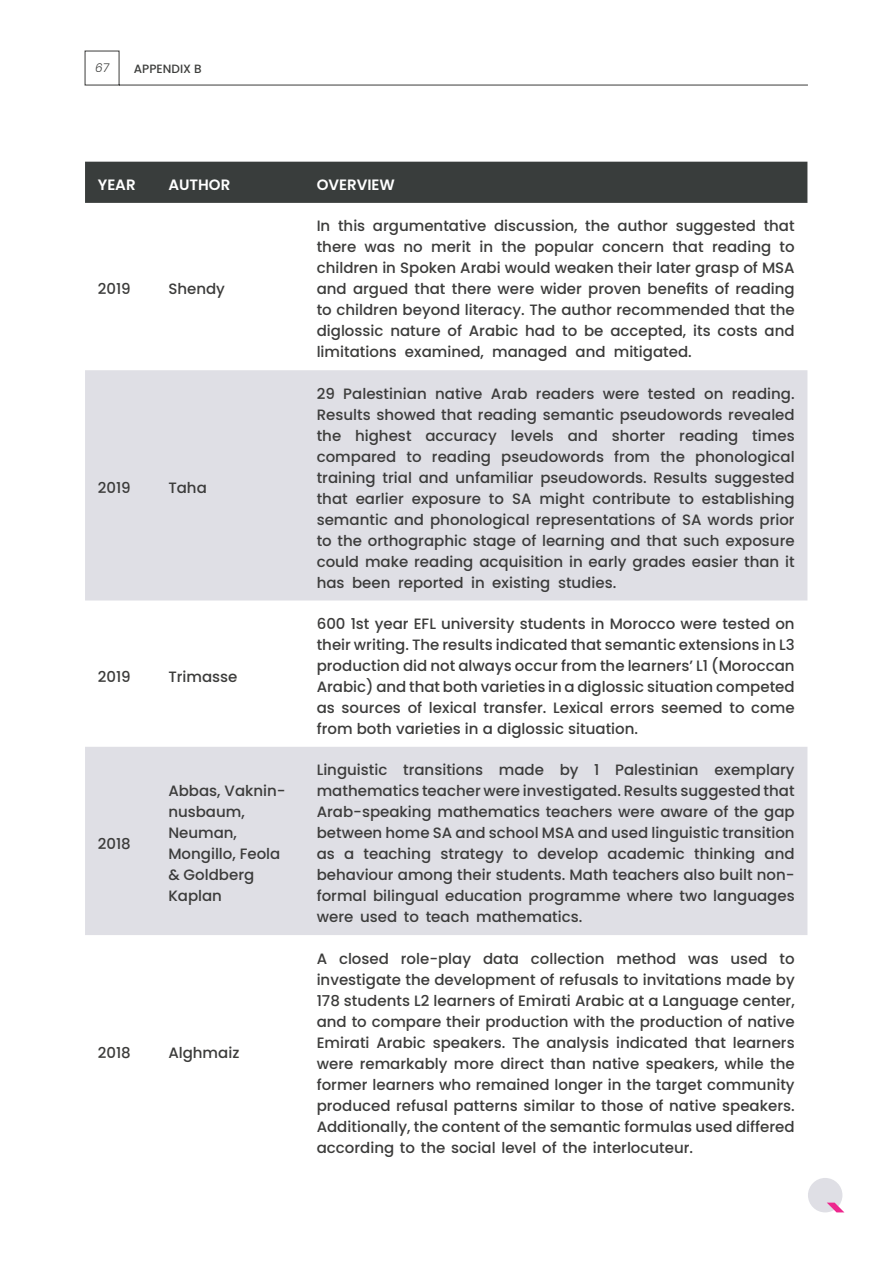
<style>
.page{position:relative;width:893px;height:1263px;background:#fff}
.page>*{position:absolute;margin:0;border:0;box-sizing:border-box;transform-origin:0 0}
.t1{font:500 15px/21px "Poppins";color:#3c3c3b;text-align:justify}
.t2{font:600 15px "Poppins";color:#fff}
.t3{font:500 12px "Poppins";color:#3d3e3c}
.t4{font:italic 300 12px "Poppins";color:#3d3e3c}
</style>
<div class="page">
<svg style="left:84px;top:50px;width:724px;height:36px"></svg>
<div style="left:808px;top:1178px;width:34px;height:34px;background:#dfdfe5;border-radius:50%"></div>
<svg style="left:827px;top:1202px;width:17px;height:10px"></svg>
<div style="left:85px;top:162px;width:722px;height:41px;background:#393d3c"></div>
<svg style="left:85px;top:370px;width:722px;height:565px;fill:#dfdfe5"></svg>
<p class="t4" style="left:95px;top:61px;width:15px">67</p>
<p class="t3" style="left:134px;top:61px;width:69px">APPENDIX B</p>
<p class="t2" style="left:98px;top:176px;width:39px">YEAR</p>
<p class="t2" style="left:168px;top:176px;width:63px">AUTHOR</p>
<p class="t2" style="left:317px;top:176px;width:80px">OVERVIEW</p>
<p class="t1" style="left:98px;top:279px;width:35px">2019</p>
<p class="t1" style="left:168px;top:279px;width:58px">Shendy</p>
<p class="t1" style="left:98px;top:478px;width:35px">2019</p>
<p class="t1" style="left:168px;top:478px;width:40px">Taha</p>
<p class="t1" style="left:98px;top:666px;width:35px">2019</p>
<p class="t1" style="left:168px;top:666px;width:71px">Trimasse</p>
<p class="t1" style="left:98px;top:833px;width:35px">2018</p>
<p class="t1" style="left:168px;top:781px;width:119px;text-align:left">Abbas, Vaknin&shy;nusbaum,<br>Neuman,<br>Mongillo, Feola &amp; Goldberg<br>Kaplan</p>
<p class="t1" style="left:98px;top:1042px;width:35px">2018</p>
<p class="t1" style="left:168px;top:1042px;width:73px">Alghmaiz</p>
<p class="t1" style="left:317px;top:216px;width:480px">In this argumentative discussion, the author suggested that there was no merit in the popular concern that reading to children in Spoken Arabi would weaken their later grasp of MSA and argued that there were wider proven benefits of reading to children beyond literacy. The author recommended that the diglossic nature of Arabic had to be accepted, its costs and limitations examined, managed and mitigated.</p>
<p class="t1" style="left:317px;top:383px;width:480px">29 Palestinian native Arab readers were tested on reading.<br>Results showed that reading semantic pseudowords revealed the highest accuracy levels and shorter reading times compared to reading pseudowords from the phonological training trial and unfamiliar pseudowords. Results suggested that earlier exposure to SA might contribute to establishing semantic and phonological representations of SA words prior to the orthographic stage of learning and that such exposure could make reading acquisition in early grades easier than it has been reported in existing studies.</p>
<p class="t1" style="left:317px;top:613px;width:480px">600 1st year EFL university students in Morocco were tested on their writing. The results indicated that semantic extensions in L3 production did not always occur from the learners’ L1 (Moroccan Arabic) and that both varieties in a diglossic situation competed as sources of lexical transfer. Lexical errors seemed to come from both varieties in a diglossic situation.</p>
<p class="t1" style="left:317px;top:760px;width:479px">Linguistic transitions made by 1 Palestinian exemplary mathematics teacher were investigated. Results suggested that Arab-speaking mathematics teachers were aware of the gap between home SA and school MSA and used linguistic transition as a teaching strategy to develop academic thinking and behaviour among their students. Math teachers also built non&shy;formal bilingual education programme where two languages were used to teach mathematics.</p>
<p class="t1" style="left:317px;top:948px;width:480px">A closed role-play data collection method was used to investigate the development of refusals to invitations made by 178 students L2 learners of Emirati Arabic at a Language center, and to compare their production with the production of native Emirati Arabic speakers. The analysis indicated that learners were remarkably more direct than native speakers, while the former learners who remained longer in the target community produced refusal patterns similar to those of native speakers.<br>Additionally, the content of the semantic formulas used differed according to the social level of the interlocuteur.</p>
</div>
